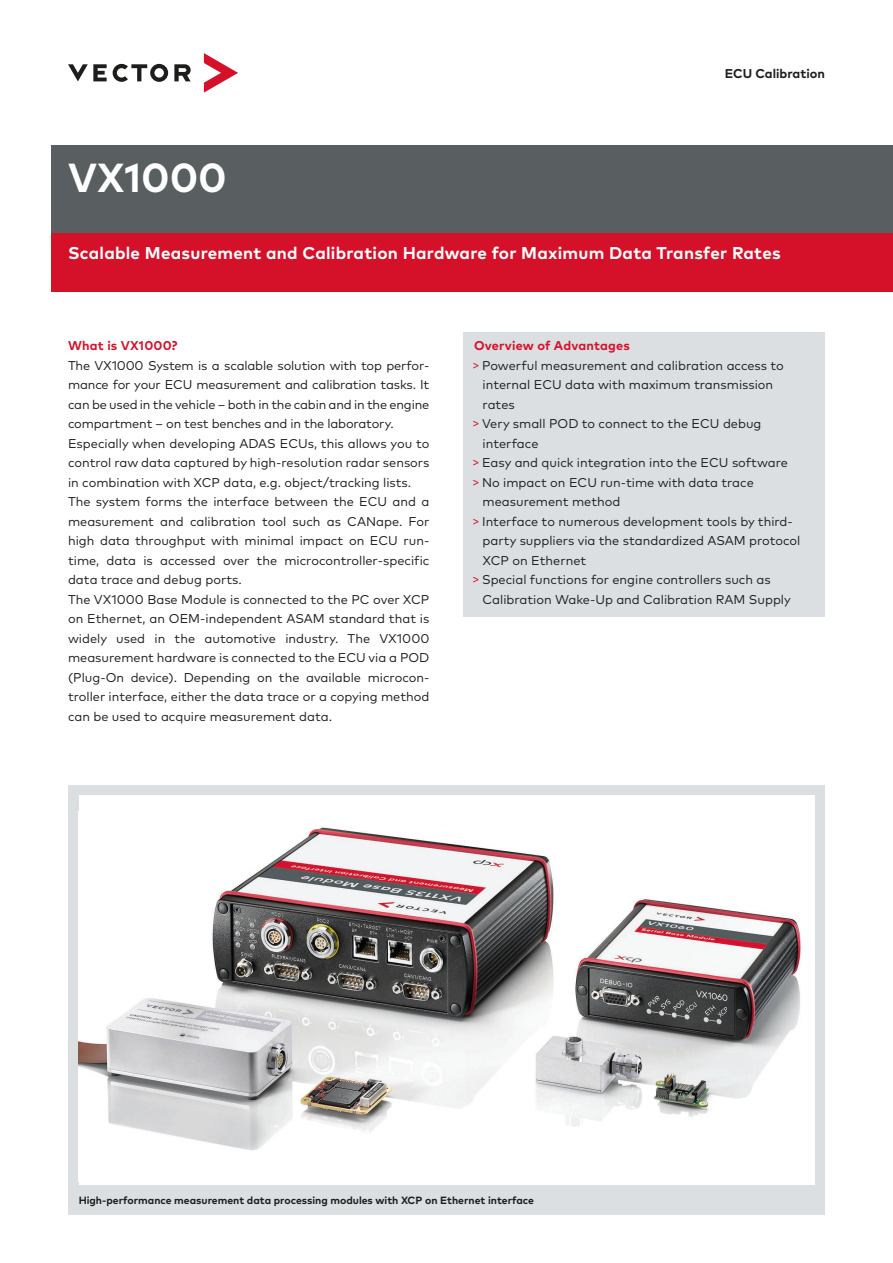
<style>
.page{position:relative;width:893px;height:1263px;background:#fff}
.page>*{position:absolute;margin:0;border:0;box-sizing:border-box;transform-origin:0 0}
.t1{font:700 40.5px "Mark Pro";color:#fff}
.t2{font:700 17.1px "Mark Pro";letter-spacing:.015em;color:#fff}
.t3{font:12.75px/19.5px "Mark Pro";color:#1d1d1b}
.t4{font:700 12.75px "Mark Pro";letter-spacing:.015em;color:#d5112a}
.t5{font:700 12.75px "Mark Pro";color:#1d1d1b}
.t6{font:700 10.5px "Mark Pro";color:#1d1d1b}
.s1{color:#d5112a}
</style>
<div class="page">
<svg style="left:204px;top:53px;width:34px;height:40px"></svg>
<svg style="left:68px;top:64px;width:123px;height:18px"></svg>
<div style="left:51px;top:146px;width:842px;height:87px;background:#595e61"></div>
<div style="left:51px;top:233px;width:842px;height:58px;background:#d5112a"></div>
<div style="left:68px;top:785px;width:757px;height:429px;background:#dbdfe2"></div>
<div style="left:463px;top:332px;width:362px;height:285px;background:#dbdfe2"></div>
<div style="left:79px;top:795px;width:735px;height:389px;background:#fff"></div>
<img style="left:79px;top:827px;width:722px;height:324px">
<h1 class="t1" style="left:68px;top:146px;width:160px">VX1000</h1>
<p class="t5" style="left:725px;top:63px;width:102px">ECU Calibration</p>
<h2 class="t2" style="left:68px;top:240px;width:714px">Scalable Measurement and Calibration Hardware for Maximum Data Transfer Rates</h2>
<p class="t4" style="left:68px;top:336px;width:111px">What is VX1000?</p>
<p class="t3" style="left:68px;top:354px;width:363px">The VX1000 System is a scalable solution with top perfor&shy;mance for your ECU measurement and calibration tasks. It can be used in the vehicle – both in the cabin and in the engine compartment – on test benches and in the laboratory.<br>Especially when developing ADAS ECUs, this allows you to control raw data captured by high-resolution radar sensors in combination with XCP data, e.g. object/tracking lists.<br>The system forms the interface between the ECU and a measurement and calibration tool such as CANape. For high data throughput with minimal impact on ECU run&shy;time, data is accessed over the microcontroller-specific data trace and debug ports.<br>The VX1000 Base Module is connected to the PC over XCP on Ethernet, an OEM-independent ASAM standard that is widely used in the automotive industry. The VX1000 measurement hardware is connected to the ECU via a POD (Plug-On device). Depending on the available microcon&shy;troller interface, either the data trace or a copying method can be used to acquire measurement data.</p>
<p class="t4" style="left:474px;top:336px;width:157px">Overview of Advantages</p>
<p class="t3" style="left:472px;top:354px;width:313px"><span class="s1">&gt;</span> Powerful measurement and calibration access to</p>
<p class="t3" style="left:483px;top:374px;width:292px">internal ECU data with maximum transmission</p>
<p class="t3" style="left:483px;top:393px;width:34px">rates</p>
<p class="t3" style="left:472px;top:413px;width:291px"><span class="s1">&gt;</span> Very small POD to connect to the ECU debug</p>
<p class="t3" style="left:483px;top:432px;width:57px">interface</p>
<p class="t3" style="left:472px;top:452px;width:317px"><span class="s1">&gt;</span> Easy and quick integration into the ECU software</p>
<p class="t3" style="left:472px;top:471px;width:283px"><span class="s1">&gt;</span> No impact on ECU run-time with data trace</p>
<p class="t3" style="left:483px;top:491px;width:139px">measurement method</p>
<p class="t3" style="left:472px;top:510px;width:322px"><span class="s1">&gt;</span> Interface to numerous development tools by third-</p>
<p class="t3" style="left:483px;top:530px;width:319px">party suppliers via the standardized ASAM protocol</p>
<p class="t3" style="left:483px;top:549px;width:105px">XCP on Ethernet</p>
<p class="t3" style="left:472px;top:569px;width:300px"><span class="s1">&gt;</span> Special functions for engine controllers such as</p>
<p class="t3" style="left:483px;top:588px;width:310px">Calibration Wake-Up and Calibration RAM Supply</p>
<p class="t6" style="left:79px;top:1192px;width:457px">High-performance measurement data processing modules with XCP on Ethernet interface</p>
</div>
